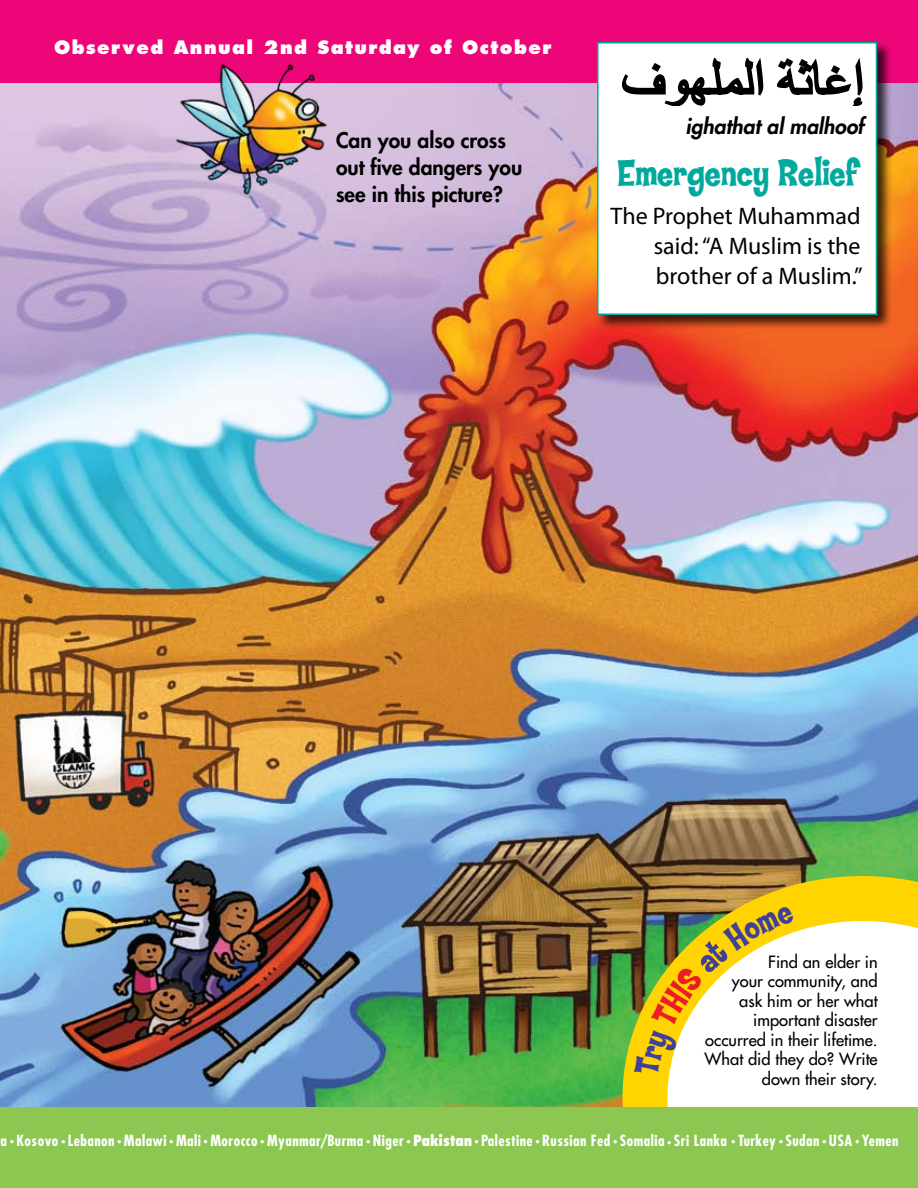
<style>
.page{position:relative;width:918px;height:1188px;background:#fff}
.page>*{position:absolute;margin:0;border:0;box-sizing:border-box;transform-origin:0 0}
.t1{font:39px "Coop OTF Flaired";color:#00a99d}
.t2{font:24px/30px "Myriad Pro";color:#000;text-align:justify}
.t3{font:800 21px/27px "Futura Std";color:#000}
.t4{font:italic 800 21px "Futura Std";color:#000}
.t5{font:800 18px "Futura Std";letter-spacing:.08em;color:#fff}
.t6{font:500 16.5px/19.5px "Futura Std";color:#000;text-align:right}
.t7{font:700 condensed 15px "Futura Std";letter-spacing:.03em;color:#fff}
.s1{font-size:9px}
.s2{font-weight:800}
</style>
<div class="page">
<img style="left:0;top:82px;width:918px;height:1025px">
<svg style="left:623px;top:876px;width:295px;height:231px"></svg>
<div style="left:0;top:1107px;width:918px;height:81px;background:#8bc751"></div>
<div style="left:0;top:0;width:918px;height:82px;background:#ed0677"></div>
<div style="left:596px;top:41px;width:297px;height:290px;background:#000;opacity:.75"></div>
<div style="left:597px;top:42px;width:280px;height:273px;background:#fff;border:2px solid #00a99d"></div>
<svg style="left:622px;top:57px;width:241px;height:49px"></svg>
<img style="left:154px;top:63px;width:188px;height:139px">
<svg style="left:634px;top:904px;width:161px;height:173px"></svg>
<p class="t5" style="left:54px;top:36px;width:499px">Observed Annual 2nd Saturday of October</p>
<h3 class="t3" style="left:336px;top:127px;width:188px">Can you also cross out five dangers you see in this picture?</h3>
<h3 class="t4" style="left:686px;top:113px;width:180px">ighathat al malhoof</h3>
<h1 class="t1" style="left:618px;top:152px;width:245px">Emergency Relief</h1>
<h2 class="t2" style="left:654px;top:200px;width:210px;text-indent:-43px">The Prophet Muhammad said: “A Muslim is the brother of a Muslim.”</h2>
<p class="t6" style="left:705px;top:952px;width:175px">Find an elder in<br>your community, and<br>ask him or her what important disaster occurred in their lifetime.<br>What did they do? Write down their story.</p>
<p class="t7" style="left:1px;top:1131px;width:899px">a <span class="s1">•</span> Kosovo <span class="s1">•</span> Lebanon <span class="s1">•</span> Malawi <span class="s1">•</span> Mali <span class="s1">•</span> Morocco <span class="s1">•</span> Myanmar/Burma <span class="s1">•</span> Niger <span class="s1">•</span> <span class="s2">Pakistan</span> <span class="s1">•</span> Palestine <span class="s1">•</span> Russian Fed <span class="s1">•</span> Somalia <span class="s1">•</span> Sri Lanka <span class="s1">•</span> Turkey <span class="s1">•</span> Sudan <span class="s1">•</span> USA <span class="s1">•</span> Yemen</p>
</div>
